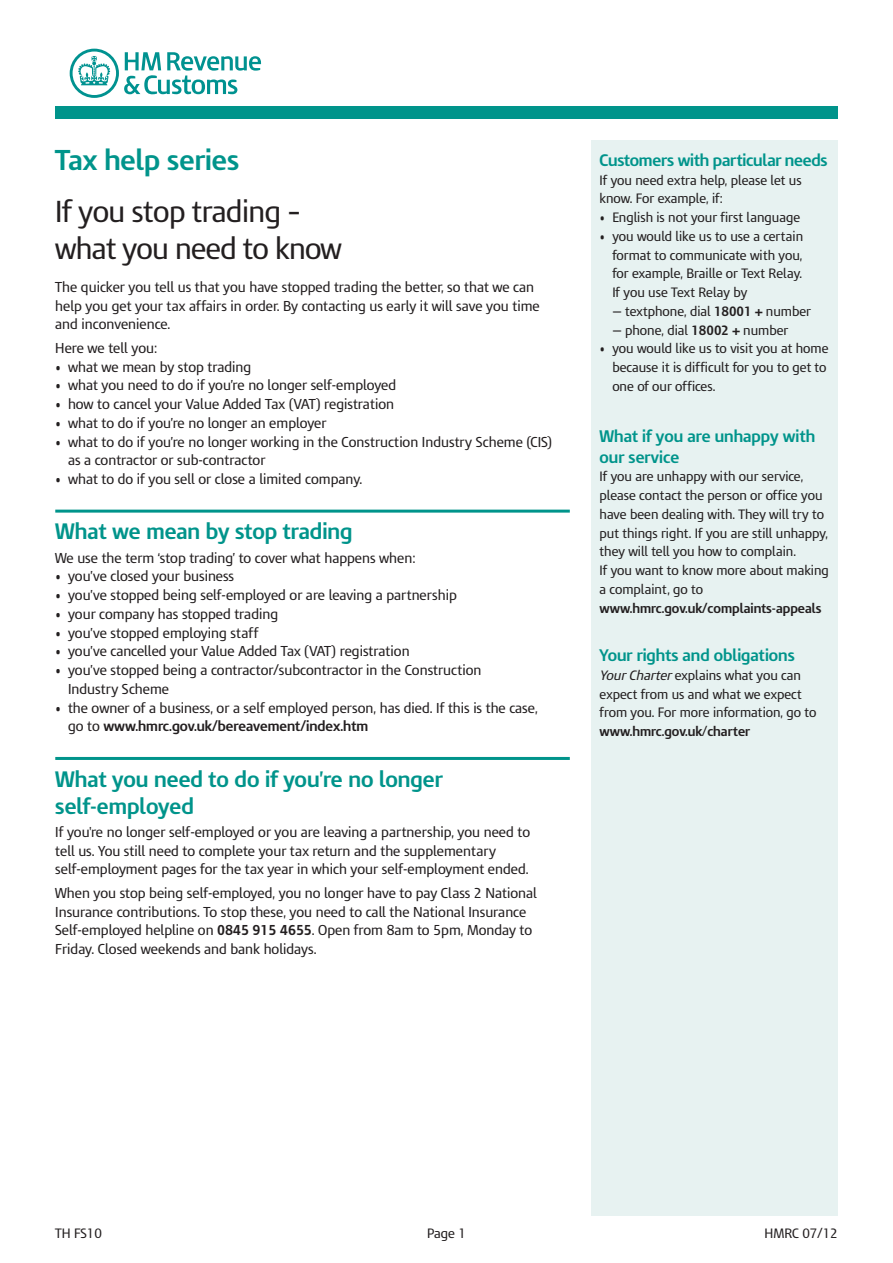
<style>
.page{position:relative;width:893px;height:1263px;background:#fff}
.page>*{position:absolute;margin:0;border:0;box-sizing:border-box;transform-origin:0 0}
.t1{font:28.5px/37.5px "IR Modena";letter-spacing:-.025em;color:#231f20}
.t2{font:700 27px "IR Modena";color:#00948b}
.t3{font:700 21px/27px "IR Modena";color:#00948b}
.t4{font:700 15.75px/20.2px "IR Modena";color:#00948b}
.t5{font:700 15.75px "IR Modena";letter-spacing:-.02em;color:#00948b}
.t6{font:13.5px/18.8px "IR Modena";color:#231f20}
.t7{font:12.75px/18.8px "IR Modena";color:#231f20}
.t8{font:700 12.75px "IR Modena";color:#231f20}
.s1{font-weight:700}
.s2{font-style:italic}
</style>
<div class="page">
<div style="left:55px;top:106px;width:783px;height:13px;background:#00948b"></div>
<svg style="left:70px;top:49px;width:191px;height:49px"></svg>
<div style="left:591px;top:140px;width:247px;height:1076px;background:#e7f2f1"></div>
<hr style="left:55px;top:510px;width:515px;height:3px;background:#00948b">
<hr style="left:55px;top:757px;width:515px;height:3px;background:#00948b">
<h2 class="t2" style="left:55px;top:150px;width:185px">Tax help series</h2>
<h1 class="t1" style="left:55px;top:195px;width:288px">If you stop trading – what you need to know</h1>
<p class="t6" style="left:55px;top:279px;width:486px">The quicker you tell us that you have stopped trading the better, so that we can help you get your tax affairs in order. By contacting us early it will save you time and inconvenience.</p>
<p class="t6" style="left:55px;top:340px;width:104px">Here we tell you:</p>
<p class="t6" style="left:55px;top:358px;width:198px">• what we mean by stop trading</p>
<p class="t6" style="left:55px;top:377px;width:342px">• what you need to do if you’re no longer self-employed</p>
<p class="t6" style="left:55px;top:396px;width:340px">• how to cancel your Value Added Tax (VAT) registration</p>
<p class="t6" style="left:55px;top:415px;width:273px">• what to do if you’re no longer an employer</p>
<p class="t6" style="left:68px;top:433px;width:486px;text-indent:-13px">• what to do if you’re no longer working in the Construction Industry Scheme (CIS) as a contractor or sub-contractor</p>
<p class="t6" style="left:55px;top:471px;width:309px">• what to do if you sell or close a limited company.</p>
<h3 class="t3" style="left:55px;top:520px;width:299px">What we mean by stop trading</h3>
<p class="t6" style="left:55px;top:550px;width:362px">We use the term ‘stop trading’ to cover what happens when:</p>
<p class="t6" style="left:55px;top:568px;width:180px">• you’ve closed your business</p>
<p class="t6" style="left:55px;top:587px;width:403px">• you’ve stopped being self-employed or are leaving a partnership</p>
<p class="t6" style="left:55px;top:606px;width:224px">• your company has stopped trading</p>
<p class="t6" style="left:55px;top:625px;width:205px">• you’ve stopped employing staff</p>
<p class="t6" style="left:55px;top:643px;width:356px">• you’ve cancelled your Value Added Tax (VAT) registration</p>
<p class="t6" style="left:68px;top:662px;width:415px;text-indent:-13px">• you’ve stopped being a contractor/subcontractor in the Construction<br>Industry Scheme</p>
<p class="t6" style="left:68px;top:700px;width:471px;text-indent:-13px">• the owner of a business, or a self employed person, has died. If this is the case, go to <span class="s1">www.hmrc.gov.uk/bereavement/index.htm</span></p>
<h3 class="t3" style="left:55px;top:767px;width:389px">What you need to do if you’re no longer self-employed</h3>
<p class="t6" style="left:55px;top:824px;width:476px">If you're no longer self-employed or you are leaving a partnership, you need to tell us. You still need to complete your tax return and the supplementary self-employment pages for the tax year in which your self-employment ended.</p>
<p class="t6" style="left:55px;top:885px;width:483px">When you stop being self-employed, you no longer have to pay Class 2 National Insurance contributions. To stop these, you need to call the National Insurance Self-employed helpline on <span class="s1">0845 915 4655</span>. Open from 8am to 5pm, Monday to Friday. Closed weekends and bank holidays.</p>
<p class="t5" style="left:600px;top:154px;width:229px">Customers with particular needs</p>
<p class="t7" style="left:600px;top:172px;width:204px">If you need extra help, please let us know. For example, if:</p>
<p class="t7" style="left:600px;top:209px;width:202px">• English is not your first language</p>
<p class="t7" style="left:612px;top:228px;width:192px;text-align:justify;text-indent:-13px">• you would like us to use a certain format to communicate with you, for example, Braille or Text Relay.<br>If you use Text Relay by</p>
<p class="t7" style="left:612px;top:303px;width:200px">— textphone, dial <span class="s1">18001 +</span> number</p>
<p class="t7" style="left:612px;top:322px;width:178px">— phone, dial <span class="s1">18002 +</span> number</p>
<p class="t7" style="left:612px;top:340px;width:218px;text-indent:-13px">• you would like us to visit you at home because it is difficult for you to get to one of our offices.</p>
<p class="t4" style="left:600px;top:428px;width:217px">What if you are unhappy with our service</p>
<p class="t7" style="left:600px;top:469px;width:231px">If you are unhappy with our service, please contact the person or office you have been dealing with. They will try to put things right. If you are still unhappy, they will tell you how to complain.<br>If you want to know more about making a complaint, go to</p>
<p class="t8" style="left:600px;top:603px;width:223px">www.hmrc.gov.uk/complaints-appeals</p>
<p class="t4" style="left:600px;top:647px;width:197px">Your rights and obligations</p>
<p class="t7" style="left:600px;top:667px;width:218px"><span class="s2">Your Charter</span> explains what you can expect from us and what we expect from you. For more information, go to <span class="s1">www.hmrc.gov.uk</span>/<span class="s1">charter</span></p>
<p class="t7" style="left:55px;top:1225px;width:48px">TH FS10</p>
<p class="t7" style="left:427px;top:1225px;width:40px">Page 1</p>
<p class="t7" style="left:764px;top:1225px;width:75px">HMRC 07/12</p>
</div>
